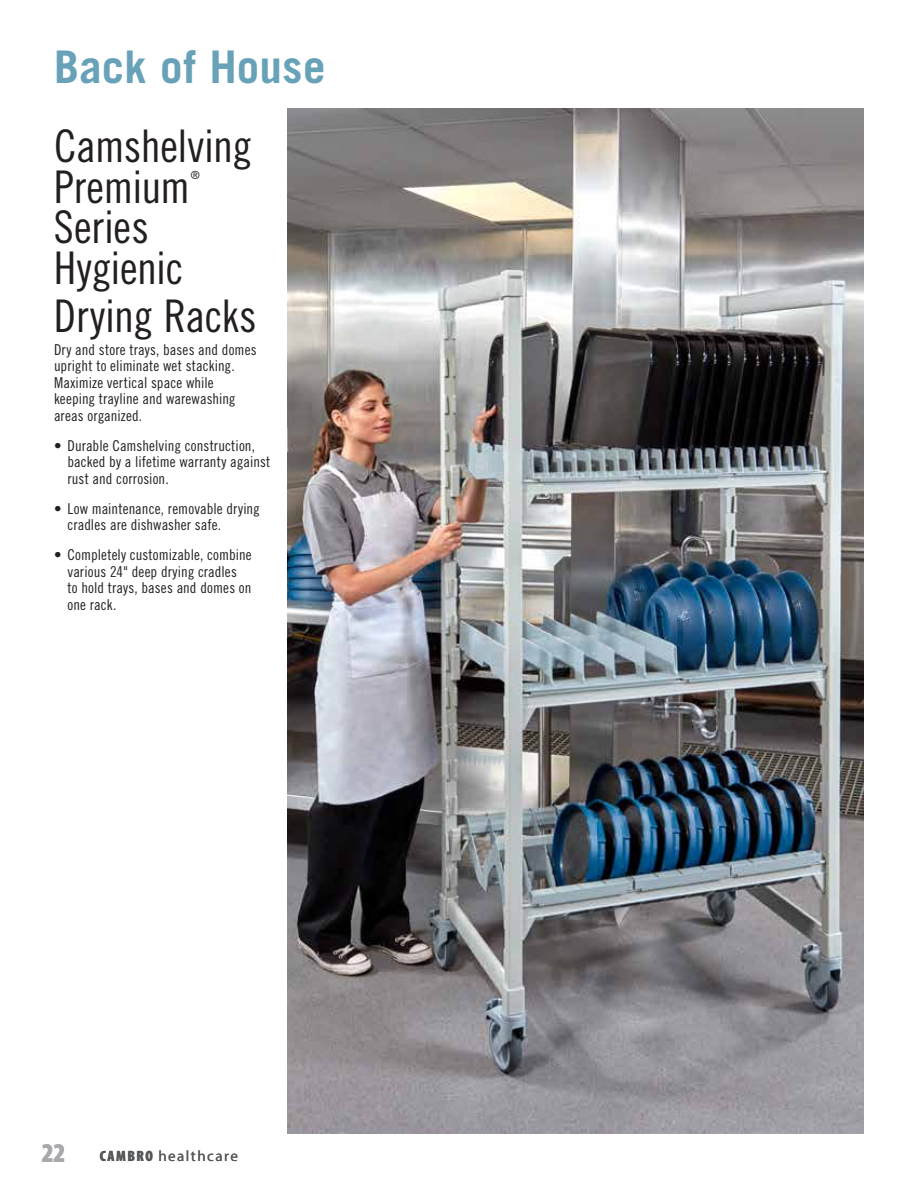
<style>
.page{position:relative;width:918px;height:1188px;background:#fff}
.page>*{position:absolute;margin:0;border:0;box-sizing:border-box;transform-origin:0 0}
.t1{font:45px/40.5px "Trade Gothic LT Std Cn 18";letter-spacing:-.01em;color:#231f20}
.t2{font:700 45px "Trade Gothic LT Std";letter-spacing:.005em;color:#68a2b9}
.t3{font:900 condensed 27px "Myriad Pro";color:#a7a9ac}
.t4{font:15px/16.5px "Trade Gothic LT Std Cn 18";letter-spacing:.005em;color:#231f20}
.t5{font:15px "Myriad Pro";letter-spacing:.1em;color:#58595b}
.t6{font:11.25px "Trade Gothic LT Std Cn 18";color:#231f20}
.s1{font-weight:900;font-stretch:condensed}
</style>
<div class="page">
<img style="left:288px;top:108px;width:576px;height:1026px">
<h1 class="t2" style="left:54px;top:40px;width:273px">Back of House</h1>
<h1 class="t1" style="left:54px;top:125px;width:200px">Camshelving<br>Premium</h1>
<p class="t6" style="left:191px;top:169px;width:10px">®</p>
<h1 class="t1" style="left:54px;top:206px;width:131px">Series<br>Hygienic</h1>
<h1 class="t1" style="left:54px;top:295px;width:204px">Drying Racks</h1>
<p class="t4" style="left:54px;top:341px;width:204px">Dry and store trays, bases and domes upright to eliminate wet stacking.<br>Maximize vertical space while keeping trayline and warewashing areas organized.</p>
<p class="t4" style="left:68px;top:437px;width:204px;text-indent:-14px">• Durable Camshelving construction, backed by a lifetime warranty against rust and corrosion.</p>
<p class="t4" style="left:68px;top:500px;width:194px;text-indent:-14px">• Low maintenance, removable drying cradles are dishwasher safe.</p>
<p class="t4" style="left:67px;top:547px;width:186px;text-indent:-13px">• Completely customizable, combine various 24" deep drying cradles<br>to hold trays, bases and domes on one rack.</p>
<h2 class="t3" style="left:42px;top:1135px;width:25px">22</h2>
<p class="t5" style="left:100px;top:1147px;width:140px"><span class="s1">CAMBRO</span> healthcare</p>
</div>
